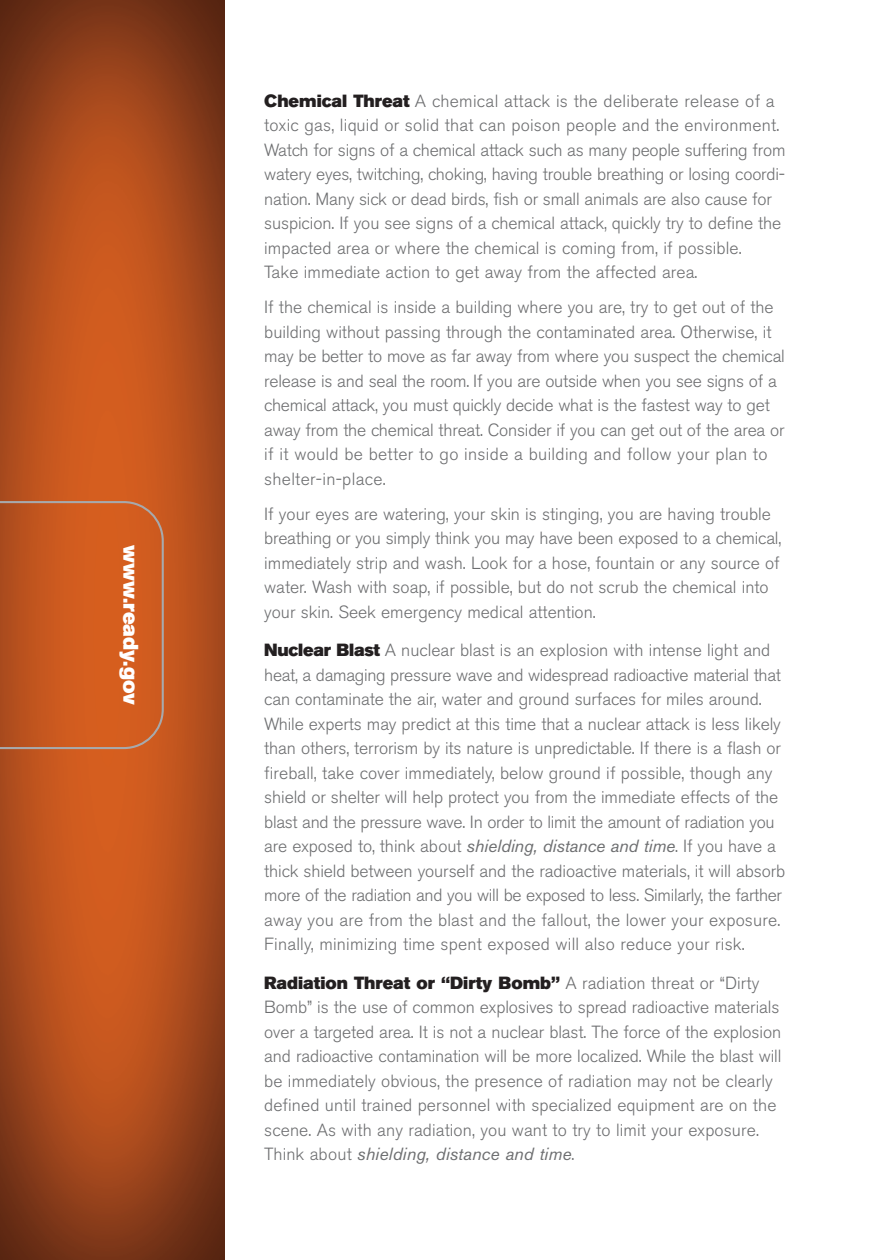
<style>
.page{position:relative;width:882px;height:1260px;background:#fff}
.page>*{position:absolute;margin:0;border:0;box-sizing:border-box;transform-origin:0 0}
.t1{font:21px "Akzidenz Grotesk BE Super";color:#fff}
.t2{font:300 17.5px/24.5px "Akzidenz Grotesk BE";letter-spacing:-.005em;color:#6d6e70}
.t3{font:17.5px "Akzidenz Grotesk BE Super";color:#231f20}
.s1{font-family:"Akzidenz Grotesk BE Super";font-weight:400;color:#231f20}
.s2{font-weight:400;font-style:italic}
.s3{font-family:"Akzidenz Grotesk BE";font-weight:300;color:#6d6e70}
</style>
<div class="page">
<svg style="left:0;top:0;width:225px;height:1260px;background:#af4d1d"></svg>
<p class="t1" style="left:138px;top:545px;width:161px;rotate:90deg">www.ready.gov</p>
<p class="t2" style="left:264px;top:91px;width:523px"><span class="s1">Chemical Threat</span> A chemical attack is the deliberate release of a toxic gas, liquid or solid that can poison people and the environment.<br>Watch for signs of a chemical attack such as many people suffering from watery eyes, twitching, choking, having trouble breathing or losing coordi&shy;nation. Many sick or dead birds, fish or small animals are also cause for suspicion. If you see signs of a chemical attack, quickly try to define the impacted area or where the chemical is coming from, if possible.<br>Take immediate action to get away from the affected area.</p>
<p class="t2" style="left:264px;top:297px;width:522px">If the chemical is inside a building where you are, try to get out of the building without passing through the contaminated area. Otherwise, it may be better to move as far away from where you suspect the chemical release is and seal the room. If you are outside when you see signs of a chemical attack, you must quickly decide what is the fastest way to get away from the chemical threat. Consider if you can get out of the area or if it would be better to go inside a building and follow your plan to shelter-in-place.</p>
<p class="t2" style="left:264px;top:504px;width:519px">If your eyes are watering, your skin is stinging, you are having trouble breathing or you simply think you may have been exposed to a chemical, immediately strip and wash. Look for a hose, fountain or any source of water. Wash with soap, if possible, but do not scrub the chemical into your skin. Seek emergency medical attention.</p>
<p class="t2" style="left:264px;top:640px;width:523px"><span class="s1">Nuclear Blast</span> A nuclear blast is an explosion with intense light and heat, a damaging pressure wave and widespread radioactive material that can contaminate the air, water and ground surfaces for miles around.<br>While experts may predict at this time that a nuclear attack is less likely than others, terrorism by its nature is unpredictable. If there is a flash or fireball, take cover immediately, below ground if possible, though any shield or shelter will help protect you from the immediate effects of the blast and the pressure wave. In order to limit the amount of radiation you are exposed to, think about <span class="s2">shielding, distance and time</span>. If you have a thick shield between yourself and the radioactive materials, it will absorb more of the radiation and you will be exposed to less. Similarly, the farther away you are from the blast and the fallout, the lower your exposure.<br>Finally, minimizing time spent exposed will also reduce your risk.</p>
<p class="t3" style="left:264px;top:976px;width:497px">Radiation Threat or “Dirty Bomb” <span class="s3">A radiation threat or “Dirty</span></p>
<p class="t2" style="left:264px;top:997px;width:519px">Bomb” is the use of common explosives to spread radioactive materials over a targeted area. It is not a nuclear blast. The force of the explosion and radioactive contamination will be more localized. While the blast will be immediately obvious, the presence of radiation may not be clearly defined until trained personnel with specialized equipment are on the scene. As with any radiation, you want to try to limit your exposure.<br>Think about <span class="s2">shielding, distance and time</span>.</p>
</div>
